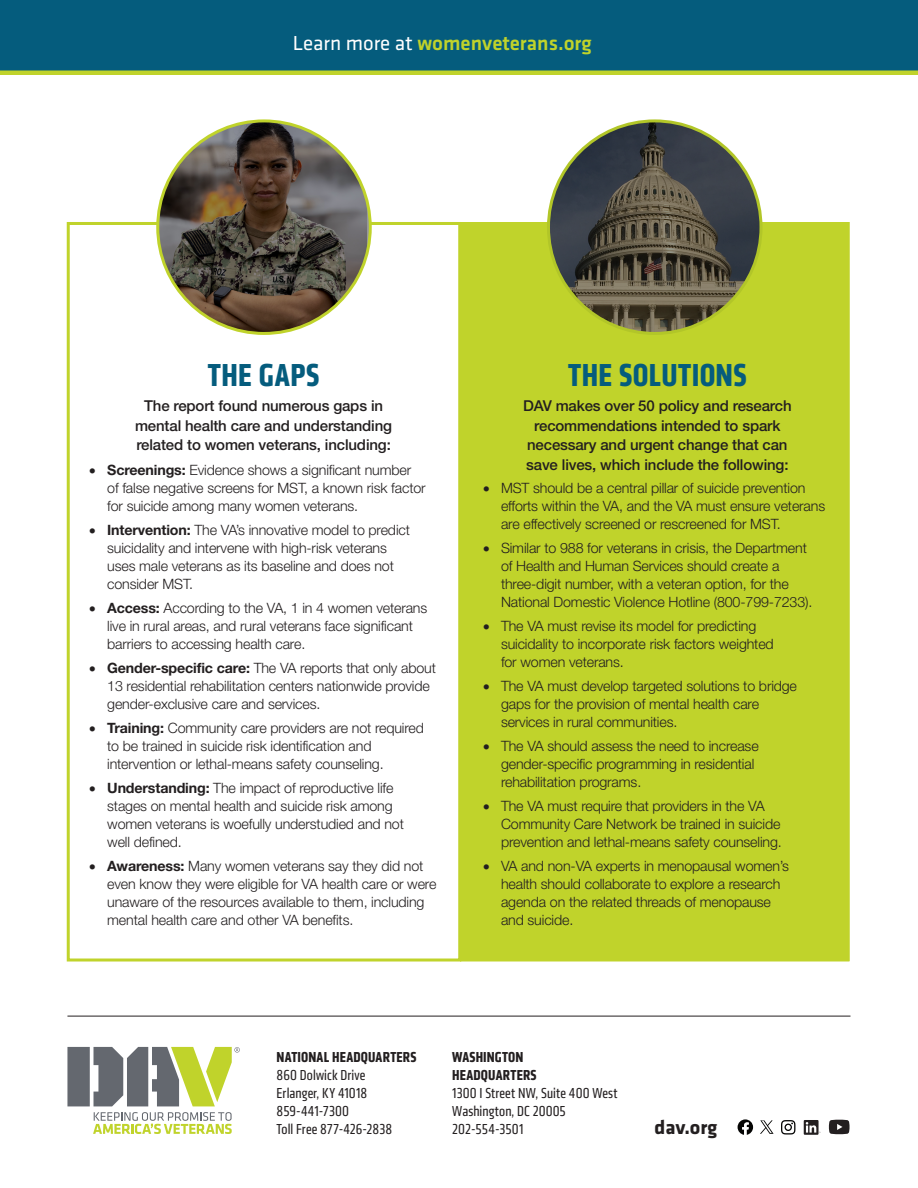
<style>
.page{position:relative;width:918px;height:1188px;background:#fff}
.page>*{position:absolute;margin:0;border:0;box-sizing:border-box;transform-origin:0 0}
.t1{font:700 condensed 33px "Klavika";letter-spacing:.015em;color:#055c7d}
.URL{font:500 21px "Klavika";color:#c0d32b}
.URL-2{font:700 20.25px "Klavika";color:#231f20}
.t2{font:500 15px/19.5px "Helvetica Neue LT Std";letter-spacing:-.01em;color:#231f20;text-align:center}
.Address{font:condensed 15px "Klavika";letter-spacing:.01em;color:#231f20}
.Address_Name{font:700 condensed 15px/18px "Klavika";letter-spacing:.015em;color:#231f20}
.t3{font:300 14.25px/18px "Helvetica Neue LT Std";letter-spacing:-.01em;color:#231f20}
.s1{font-weight:400;color:#fff}
.s2{font-weight:700}
</style>
<div class="page">
<div style="left:0;top:0;width:918px;height:72px;background:#055c7d"></div>
<div style="left:0;top:70px;width:918px;height:5px;background:#c0d32b"></div>
<div style="left:458px;top:220px;width:393px;height:743px;background:#c0d32b;border:2px solid #fff"></div>
<div style="left:67px;top:222px;width:394px;height:740px;border:3px solid #c0d32b"></div>
<img style="left:158px;top:122px;width:208px;height:211px">
<img style="left:548px;top:122px;width:211px;height:209px">
<hr style="left:67px;top:1016px;width:784px;height:1px;background:#231f20">
<svg style="left:93px;top:1112px;width:139px;height:22px"></svg>
<svg style="left:67px;top:1047px;width:173px;height:59px"></svg>
<svg style="left:738px;top:1119px;width:15px;height:16px"></svg>
<svg style="left:760px;top:1120px;width:14px;height:14px"></svg>
<svg style="left:781px;top:1120px;width:14px;height:15px"></svg>
<svg style="left:804px;top:1120px;width:17px;height:15px"></svg>
<svg style="left:829px;top:1120px;width:21px;height:14px"></svg>
<p class="URL" style="left:293px;top:29px;width:301px"><span class="s1">Learn more at</span> womenveterans.org</p>
<p class="t1" style="left:208px;top:353px;width:113px">THE GAPS</p>
<p class="t2" style="left:135px;top:396px;width:259px">The report found numerous gaps in mental health care and understanding related to women veterans, including:</p>
<p class="t3" style="left:107px;top:461px;width:320px;text-indent:-18px">• <span class="s2">Screenings:</span> Evidence shows a significant number of false negative screens for MST, a known risk factor for suicide among many women veterans.</p>
<p class="t3" style="left:107px;top:521px;width:304px;text-indent:-18px">• <span class="s2">Intervention:</span> The VA’s innovative model to predict suicidality and intervene with high-risk veterans uses male veterans as its baseline and does not consider MST.</p>
<p class="t3" style="left:107px;top:599px;width:322px;text-indent:-18px">• <span class="s2">Access:</span> According to the VA, 1 in 4 women veterans live in rural areas, and rural veterans face significant barriers to accessing health care.</p>
<p class="t3" style="left:107px;top:659px;width:330px;text-indent:-18px">• <span class="s2">Gender-specific care:</span> The VA reports that only about<br>13 residential rehabilitation centers nationwide provide gender-exclusive care and services.</p>
<p class="t3" style="left:107px;top:719px;width:318px;text-indent:-18px">• <span class="s2">Training:</span> Community care providers are not required to be trained in suicide risk identification and intervention or lethal-means safety counseling.</p>
<p class="t3" style="left:107px;top:779px;width:298px;text-indent:-18px">• <span class="s2">Understanding:</span> The impact of reproductive life stages on mental health and suicide risk among women veterans is woefully understudied and not well defined.</p>
<p class="t3" style="left:107px;top:857px;width:331px;text-indent:-18px">• <span class="s2">Awareness:</span> Many women veterans say they did not even know they were eligible for VA health care or were unaware of the resources available to them, including mental health care and other VA benefits.</p>
<p class="t1" style="left:568px;top:353px;width:180px">THE SOLUTIONS</p>
<p class="t2" style="left:523px;top:396px;width:270px">DAV makes over 50 policy and research recommendations intended to spark necessary and urgent change that can save lives, which include the following:</p>
<p class="t3" style="left:501px;top:479px;width:326px;text-indent:-18px">• MST should be a central pillar of suicide prevention efforts within the VA, and the VA must ensure veterans are effectively screened or rescreened for MST.</p>
<p class="t3" style="left:501px;top:539px;width:313px;text-indent:-18px">• Similar to 988 for veterans in crisis, the Department of Health and Human Services should create a three-digit number, with a veteran option, for the National Domestic Violence Hotline (800-799-7233).</p>
<p class="t3" style="left:501px;top:617px;width:274px;text-indent:-18px">• The VA must revise its model for predicting suicidality to incorporate risk factors weighted for women veterans.</p>
<p class="t3" style="left:501px;top:677px;width:298px;text-indent:-18px">• The VA must develop targeted solutions to bridge gaps for the provision of mental health care services in rural communities.</p>
<p class="t3" style="left:501px;top:737px;width:259px;text-indent:-18px">• The VA should assess the need to increase gender-specific programming in residential rehabilitation programs.</p>
<p class="t3" style="left:501px;top:797px;width:282px;text-indent:-18px">• The VA must require that providers in the VA<br>Community Care Network be trained in suicide prevention and lethal-means safety counseling.</p>
<p class="t3" style="left:501px;top:857px;width:290px;text-indent:-18px">• VA and non-VA experts in menopausal women’s health should collaborate to explore a research agenda on the related threads of menopause and suicide.</p>
<p class="Address_Name" style="left:277px;top:1048px;width:141px">NATIONAL HEADQUARTERS</p>
<p class="Address" style="left:277px;top:1066px;width:90px">860 Dolwick Drive</p>
<p class="Address" style="left:277px;top:1084px;width:92px">Erlanger, KY 41018</p>
<p class="Address" style="left:277px;top:1102px;width:74px">859-441-7300</p>
<p class="Address" style="left:277px;top:1120px;width:117px">Toll Free 877-426-2838</p>
<p class="Address_Name" style="left:452px;top:1048px;width:86px">WASHINGTON<br>HEADQUARTERS</p>
<p class="Address" style="left:452px;top:1084px;width:167px">1300 I Street NW, Suite 400 West</p>
<p class="Address" style="left:452px;top:1102px;width:115px">Washington, DC 20005</p>
<p class="Address" style="left:452px;top:1120px;width:73px">202-554-3501</p>
<p class="URL-2" style="left:655px;top:1113px;width:64px">dav.org</p>
</div>
